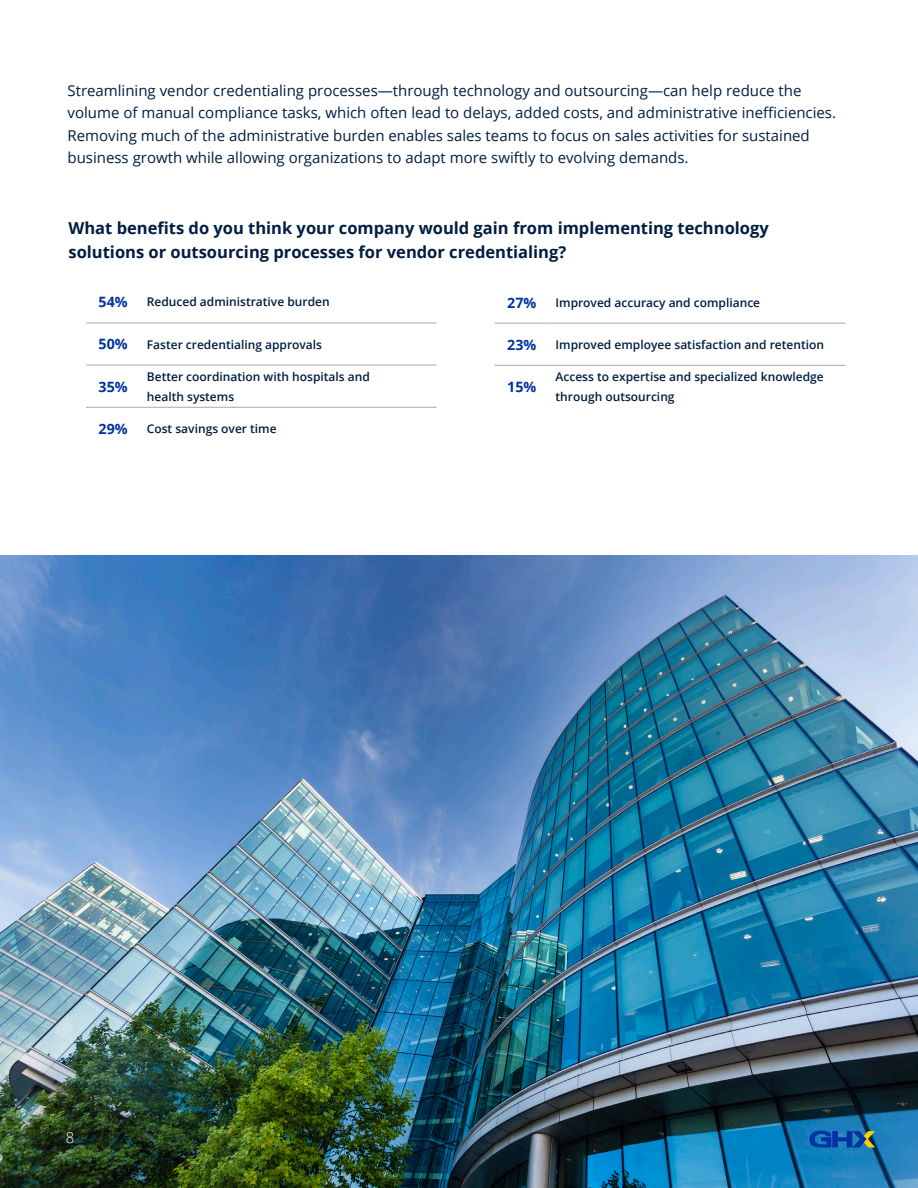
<style>
.page{position:relative;width:918px;height:1188px;background:#fff}
.page>*{position:absolute;margin:0;border:0;box-sizing:border-box;transform-origin:0 0}
.Subhead{font:700 16.5px/24px "Open Sans";color:#011e41}
.Body_-_Dark_Blue{font:15px/22.5px "Open Sans";color:#011e41}
.Headline{font:300 15px "Open Sans";color:#fff}
.Body{font:700 14.25px "Open Sans";color:#0033a1}
.Body-2{font:600 12px/19.5px "Open Sans";color:#011e41}
</style>
<div class="page">
<img style="left:0;top:555px;width:918px;height:633px">
<hr style="left:86px;top:323px;width:54px;height:1px;background:#a7a8a9">
<hr style="left:140px;top:323px;width:297px;height:1px;background:#a7a8a9">
<hr style="left:86px;top:365px;width:54px;height:1px;background:#a7a8a9">
<hr style="left:140px;top:365px;width:297px;height:1px;background:#a7a8a9">
<hr style="left:86px;top:407px;width:54px;height:1px;background:#a7a8a9">
<hr style="left:140px;top:407px;width:297px;height:1px;background:#a7a8a9">
<hr style="left:495px;top:323px;width:54px;height:1px;background:#a7a8a9">
<hr style="left:549px;top:323px;width:296px;height:1px;background:#a7a8a9">
<hr style="left:495px;top:365px;width:54px;height:1px;background:#a7a8a9">
<hr style="left:549px;top:365px;width:296px;height:1px;background:#a7a8a9">
<svg style="left:809px;top:1131px;width:68px;height:16px"></svg>
<p class="Body_-_Dark_Blue" style="left:68px;top:79px;width:770px">Streamlining vendor credentialing processes—through technology and outsourcing—can help reduce the volume of manual compliance tasks, which often lead to delays, added costs, and administrative inefficiencies.<br>Removing much of the administrative burden enables sales teams to focus on sales activities for sustained business growth while allowing organizations to adapt more swiftly to evolving demands.</p>
<p class="Subhead" style="left:69px;top:215px;width:702px">What benefits do you think your company would gain from implementing technology solutions or outsourcing processes for vendor credentialing?</p>
<p class="Body" style="left:99px;top:292px;width:31px">54%</p>
<p class="Body-2" style="left:147px;top:292px;width:184px">Reduced administrative burden</p>
<p class="Body" style="left:99px;top:334px;width:31px">50%</p>
<p class="Body-2" style="left:147px;top:334px;width:177px">Faster credentialing approvals</p>
<p class="Body" style="left:99px;top:376px;width:31px">35%</p>
<p class="Body-2" style="left:147px;top:367px;width:225px">Better coordination with hospitals and health systems</p>
<p class="Body" style="left:99px;top:419px;width:31px">29%</p>
<p class="Body-2" style="left:147px;top:419px;width:131px">Cost savings over time</p>
<p class="Body" style="left:507px;top:292px;width:31px">27%</p>
<p class="Body-2" style="left:556px;top:292px;width:206px">Improved accuracy and compliance</p>
<p class="Body" style="left:507px;top:334px;width:31px">23%</p>
<p class="Body-2" style="left:556px;top:334px;width:270px">Improved employee satisfaction and retention</p>
<p class="Body" style="left:507px;top:377px;width:31px">15%</p>
<p class="Body-2" style="left:556px;top:367px;width:270px">Access to expertise and specialized knowledge through outsourcing</p>
<p class="Headline" style="left:66px;top:1127px;width:10px">8</p>
</div>
